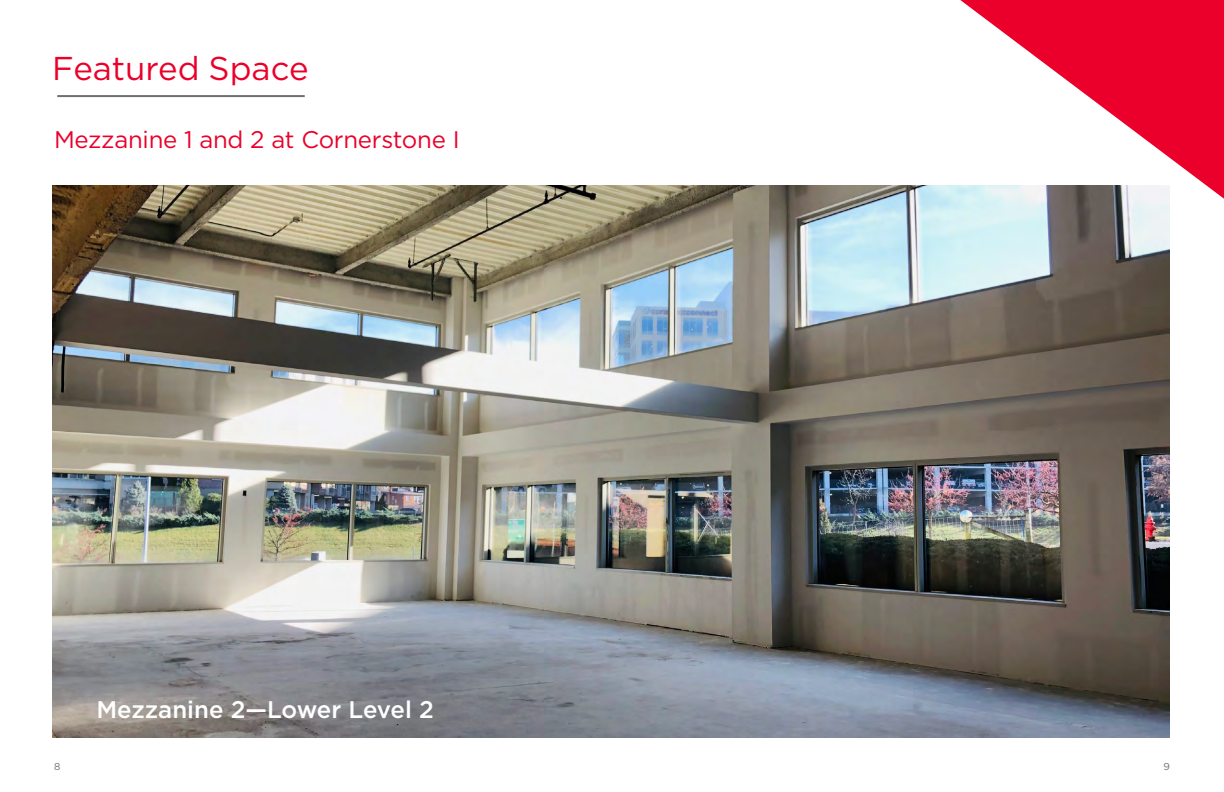
<style>
.page{position:relative;width:1224px;height:792px;background:#fff}
.page>*{position:absolute;margin:0;border:0;box-sizing:border-box;transform-origin:0 0}
.t1{font:33px "Gotham";color:#ea002a}
.t2{font:24px "Gotham";letter-spacing:-.01em;color:#ea002a}
.t3{font:500 24px "Gotham";color:#fff}
.t4{font:10px "Gotham";color:#6f7171}
</style>
<div class="page">
<hr style="left:57px;top:95px;width:248px;height:2px;background:#6f7171">
<img style="left:52px;top:186px;width:1118px;height:552px">
<svg style="left:960px;top:0;width:264px;height:276px"></svg>
<h1 class="t1" style="left:52px;top:48px;width:258px">Featured Space</h1>
<p class="t2" style="left:54px;top:124px;width:407px">Mezzanine 1 and 2 at Cornerstone I</p>
<p class="t3" style="left:96px;top:693px;width:339px">Mezzanine 2—Lower Level 2</p>
<p class="t4" style="left:54px;top:761px;width:8px">8</p>
<p class="t4" style="left:1164px;top:761px;width:8px">9</p>
</div>
